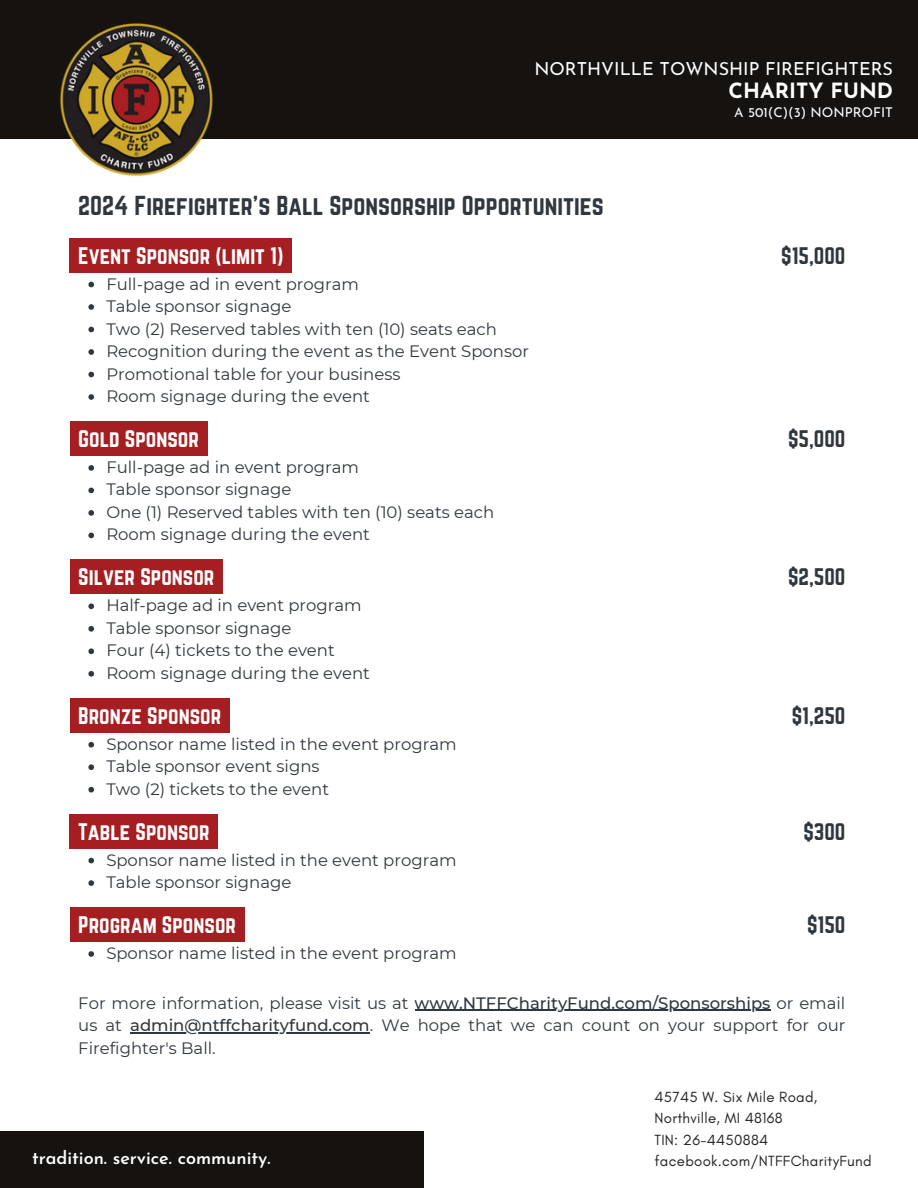
<style>
.page{position:relative;width:918px;height:1188px;background:#fff}
.page>*{position:absolute;margin:0;border:0;box-sizing:border-box;transform-origin:0 0}
.t1{font:24px "Norwester";color:#31373e}
.t2{font:21px "Norwester";color:#fff}
.t3{font:21px "Norwester";color:#31373e}
.t4{font:700 21px "Josefin Sans";color:#fff}
.t5{font:18px "Josefin Sans";color:#fff}
.t6{font:600 18px "Josefin Sans";color:#fff}
.t7{font:16.5px/22.5px "Montserrat";color:#31373e;text-align:justify}
.t8{font:15px "Glacial Indifference";letter-spacing:.02em;color:#222325}
.t9{font:13.5px "Josefin Sans";color:#fff}
.s1{font-weight:500}
</style>
<div class="page">
<div style="left:0;top:0;width:918px;height:139px;background:#15120f"></div>
<img style="left:60px;top:23px;width:153px;height:154px">
<hr style="left:415px;top:1010px;width:356px;height:1px;background:#31373e">
<hr style="left:130px;top:1032px;width:240px;height:1px;background:#31373e">
<div style="left:0;top:1132px;width:424px;height:56px;background:#15120f"></div>
<svg style="left:88px;top:282px;width:6px;height:5px"></svg>
<svg style="left:88px;top:304px;width:6px;height:6px"></svg>
<svg style="left:88px;top:327px;width:6px;height:5px"></svg>
<svg style="left:88px;top:349px;width:6px;height:6px"></svg>
<svg style="left:88px;top:372px;width:6px;height:5px"></svg>
<svg style="left:88px;top:394px;width:6px;height:6px"></svg>
<div style="left:70px;top:238px;width:222px;height:34px;background:#a51f22"></div>
<svg style="left:88px;top:465px;width:6px;height:6px"></svg>
<svg style="left:88px;top:488px;width:6px;height:5px"></svg>
<svg style="left:88px;top:510px;width:6px;height:6px"></svg>
<svg style="left:88px;top:533px;width:6px;height:5px"></svg>
<div style="left:70px;top:421px;width:137px;height:35px;background:#a51f22"></div>
<svg style="left:88px;top:603px;width:6px;height:6px"></svg>
<svg style="left:88px;top:626px;width:6px;height:6px"></svg>
<svg style="left:88px;top:648px;width:6px;height:6px"></svg>
<svg style="left:88px;top:671px;width:6px;height:6px"></svg>
<div style="left:70px;top:560px;width:153px;height:34px;background:#a51f22"></div>
<svg style="left:88px;top:742px;width:6px;height:6px"></svg>
<svg style="left:88px;top:764px;width:6px;height:6px"></svg>
<svg style="left:88px;top:787px;width:6px;height:6px"></svg>
<div style="left:70px;top:698px;width:160px;height:35px;background:#a51f22"></div>
<svg style="left:88px;top:858px;width:6px;height:5px"></svg>
<svg style="left:88px;top:880px;width:6px;height:6px"></svg>
<div style="left:70px;top:814px;width:148px;height:34px;background:#a51f22"></div>
<svg style="left:88px;top:951px;width:6px;height:6px"></svg>
<div style="left:70px;top:908px;width:174px;height:34px;background:#a51f22"></div>
<p class="t5" style="left:534px;top:62px;width:360px">NORTHVILLE TOWNSHIP FIREFIGHTERS</p>
<p class="t4" style="left:729px;top:83px;width:166px">CHARITY FUND</p>
<p class="t1" style="left:78px;top:191px;width:527px">2024 Firefighter's Ball Sponsorship Opportunities</p>
<p class="t9" style="left:734px;top:107px;width:160px">A 501(C)(3) NONPROFIT</p>
<p class="t2" style="left:78px;top:243px;width:207px">Event Sponsor (limit 1)</p>
<p class="t3" style="left:781px;top:243px;width:66px">$15,000</p>
<p class="t7" style="left:106px;top:272px;width:254px">Full-page ad in event program</p>
<p class="t7" style="left:106px;top:295px;width:187px">Table sponsor signage</p>
<p class="t7" style="left:106px;top:317px;width:392px">Two (2) Reserved tables with ten (10) seats each</p>
<p class="t7" style="left:106px;top:340px;width:424px">Recognition during the event as the Event Sponsor</p>
<p class="t7" style="left:106px;top:362px;width:296px">Promotional table for your business</p>
<p class="t7" style="left:106px;top:385px;width:265px">Room signage during the event</p>
<p class="t2" style="left:78px;top:426px;width:122px">Gold Sponsor</p>
<p class="t3" style="left:788px;top:426px;width:59px">$5,000</p>
<p class="t7" style="left:106px;top:456px;width:254px">Full-page ad in event program</p>
<p class="t7" style="left:106px;top:478px;width:187px">Table sponsor signage</p>
<p class="t7" style="left:106px;top:501px;width:389px">One (1) Reserved tables with ten (10) seats each</p>
<p class="t7" style="left:106px;top:523px;width:265px">Room signage during the event</p>
<p class="t2" style="left:78px;top:564px;width:138px">Silver Sponsor</p>
<p class="t3" style="left:788px;top:564px;width:59px">$2,500</p>
<p class="t7" style="left:106px;top:594px;width:257px">Half-page ad in event program</p>
<p class="t7" style="left:106px;top:617px;width:187px">Table sponsor signage</p>
<p class="t7" style="left:106px;top:639px;width:230px">Four (4) tickets to the event</p>
<p class="t7" style="left:106px;top:662px;width:265px">Room signage during the event</p>
<p class="t2" style="left:78px;top:703px;width:144px">Bronze Sponsor</p>
<p class="t3" style="left:792px;top:703px;width:55px">$1,250</p>
<p class="t7" style="left:106px;top:733px;width:352px">Sponsor name listed in the event program</p>
<p class="t7" style="left:106px;top:755px;width:215px">Table sponsor event signs</p>
<p class="t7" style="left:106px;top:778px;width:224px">Two (2) tickets to the event</p>
<p class="t2" style="left:78px;top:819px;width:133px">Table Sponsor</p>
<p class="t3" style="left:803px;top:819px;width:43px">$300</p>
<p class="t7" style="left:106px;top:848px;width:352px">Sponsor name listed in the event program</p>
<p class="t7" style="left:106px;top:871px;width:187px">Table sponsor signage</p>
<p class="t2" style="left:78px;top:912px;width:159px">Program Sponsor</p>
<p class="t3" style="left:807px;top:912px;width:40px">$150</p>
<p class="t7" style="left:106px;top:942px;width:352px">Sponsor name listed in the event program</p>
<p class="t7" style="left:78px;top:991px;width:769px">For more information, please visit us at <span class="s1">www.NTFFCharityFund.com/Sponsorships</span> or email us at <span class="s1">admin@ntffcharityfund.com</span>. We hope that we can count on your support for our Firefighter's Ball.</p>
<p class="t6" style="left:32px;top:1151px;width:240px">tradition. service. community.</p>
<p class="t8" style="left:655px;top:1088px;width:164px">45745 W. Six Mile Road,</p>
<p class="t8" style="left:655px;top:1109px;width:130px">Northville, MI 48168</p>
<p class="t8" style="left:655px;top:1131px;width:115px">TIN: 26-4450884</p>
<p class="t8" style="left:655px;top:1152px;width:219px">facebook.com/NTFFCharityFund</p>
</div>
